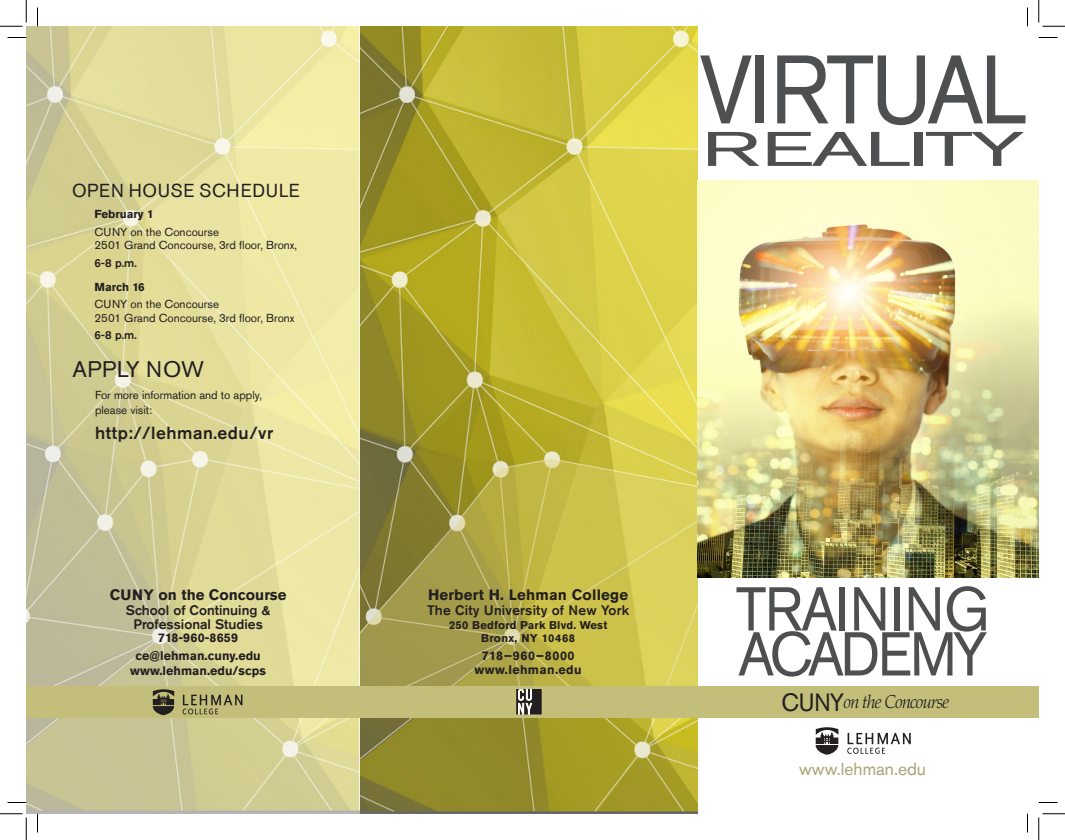
<style>
.page{position:relative;width:1065px;height:840px;background:#fff}
.page>*{position:absolute;margin:0;border:0;box-sizing:border-box;transform-origin:0 0}
.Paragraph_Style_2{font:96.25px "Akzidenz Grotesk Std";letter-spacing:-.035em;color:#4e4f50;scale:.92 1}
.Paragraph_Style_2-2{font:61.25px/45px "Akzidenz Grotesk Std";letter-spacing:-.025em;color:#4e4f50;scale:.92 1}
.Paragraph_Style_2-3{font:48.12px "Akzidenz Grotesk Std";letter-spacing:-.035em;color:#4e4f50;scale:1.84 1}
.A-hed{font:22.5px "Akzidenz Grotesk Std";letter-spacing:.025em;color:#231f20}
.Paragraph_Style_2-4{font:italic 300 18.75px "Palatino LT Std";letter-spacing:-.04em;color:#231f20;scale:.92 1}
.A-hed-2{font:18.75px "Akzidenz Grotesk Std";letter-spacing:.035em;color:#231f20;scale:.96 1}
.a-body{font:500 17.5px "Akzidenz Grotesk Std";letter-spacing:.03em;color:#231f20}
.t1{font:17.5px "Akzidenz Grotesk Std";color:#aba376}
.b-hed{font:700 15px "Akzidenz Grotesk Std";letter-spacing:.015em;color:#231f20}
.b-hed-2{font:500 13.75px/13.8px "Akzidenz Grotesk Std";color:#231f20;text-align:center}
.b-hed-3{font:700 12.5px "Akzidenz Grotesk Std";color:#231f20}
.b-hed-4{font:700 12.5px "Akzidenz Grotesk Std";letter-spacing:.03em;color:#231f20}
.b-hed-5{font:700 12.5px "Akzidenz Grotesk Std";letter-spacing:.02em;color:#231f20}
.a-body-2{font:11.5px "Akzidenz Grotesk Std";color:#231f20}
.a-body-3{font:700 11.5px "Akzidenz Grotesk Std";color:#231f20}
.a-body-4{font:500 11.5px "Akzidenz Grotesk Std";color:#231f20}
.t2{font:700 11.25px/13.8px "Akzidenz Grotesk Std";letter-spacing:.015em;color:#231f20;text-align:center}
.s1{font-family:"Akzidenz Grotesk Std";font-weight:400;font-style:normal;font-size:25px}
</style>
<div class="page">
<img style="left:26px;top:26px;width:672px;height:788px">
<svg style="left:360px;top:459px;width:338px;height:228px;background:#b7ae4b"></svg>
<svg style="left:847px;top:733px;width:64px;height:21px"></svg>
<svg style="left:816px;top:727px;width:22px;height:28px"></svg>
<img style="left:698px;top:180px;width:341px;height:398px">
<div style="left:26px;top:687px;width:1013px;height:31px;background:#c3bf7b"></div>
<svg style="left:516px;top:689px;width:26px;height:25px"></svg>
<svg style="left:183px;top:695px;width:59px;height:19px"></svg>
<svg style="left:153px;top:689px;width:21px;height:26px"></svg>
<svg style="left:8px;top:37px;width:18px;height:1px"></svg>
<svg style="left:1039px;top:37px;width:19px;height:1px"></svg>
<svg style="left:8px;top:802px;width:18px;height:1px"></svg>
<svg style="left:1039px;top:802px;width:19px;height:1px"></svg>
<svg style="left:37px;top:8px;width:1px;height:18px"></svg>
<svg style="left:37px;top:814px;width:1px;height:18px"></svg>
<svg style="left:1027px;top:8px;width:1px;height:18px"></svg>
<svg style="left:1027px;top:814px;width:1px;height:18px"></svg>
<svg style="left:0;top:0;width:27px;height:27px"></svg>
<svg style="left:0;top:814px;width:27px;height:26px"></svg>
<svg style="left:1039px;top:0;width:26px;height:27px"></svg>
<svg style="left:1039px;top:814px;width:26px;height:26px"></svg>
<p class="A-hed-2" style="left:72px;top:179px;width:239px">OPEN HOUSE SCHEDULE</p>
<p class="a-body-3" style="left:94px;top:207px;width:61px">February 1</p>
<p class="a-body-2" style="left:94px;top:225px;width:126px">CUNY on the Concourse</p>
<p class="a-body-2" style="left:94px;top:239px;width:204px">2501 Grand Concourse, 3rd floor, Bronx,</p>
<p class="a-body-4" style="left:94px;top:256px;width:44px">6-8 p.m.</p>
<p class="a-body-3" style="left:94px;top:280px;width:52px">March 16</p>
<p class="a-body-2" style="left:94px;top:297px;width:126px">CUNY on the Concourse</p>
<p class="a-body-2" style="left:94px;top:311px;width:202px">2501 Grand Concourse, 3rd floor, Bronx</p>
<p class="a-body-4" style="left:94px;top:328px;width:44px">6-8 p.m.</p>
<p class="A-hed" style="left:72px;top:356px;width:133px">APPLY NOW</p>
<p class="a-body-2" style="left:95px;top:388px;width:168px">For more information and to apply,</p>
<p class="a-body-2" style="left:95px;top:403px;width:59px">please visit:</p>
<p class="a-body" style="left:95px;top:422px;width:180px">http://lehman.edu/vr</p>
<p class="b-hed" style="left:110px;top:586px;width:178px">CUNY on the Concourse</p>
<p class="b-hed-2" style="left:126px;top:603px;width:146px">School of Continuing &amp;<br>Professional Studies</p>
<p class="b-hed-5" style="left:158px;top:631px;width:82px">718-960-8659</p>
<p class="b-hed-3" style="left:135px;top:648px;width:127px">ce@lehman.cuny.edu</p>
<p class="b-hed-3" style="left:130px;top:663px;width:137px">www.lehman.edu/scps</p>
<p class="Paragraph_Style_2" style="left:699px;top:33px;width:358px">VIRTUAL</p>
<p class="Paragraph_Style_2-3" style="left:701px;top:121px;width:178px">REALITY</p>
<p class="b-hed" style="left:428px;top:586px;width:202px">Herbert H. Lehman College</p>
<p class="b-hed-2" style="left:427px;top:603px;width:204px">The City University of New York</p>
<p class="t2" style="left:449px;top:618px;width:160px">250 Bedford Park Blvd. West<br>Bronx, NY 10468</p>
<p class="b-hed-4" style="left:482px;top:648px;width:94px">718−960−8000</p>
<p class="b-hed-4" style="left:475px;top:662px;width:109px">www.lehman.edu</p>
<p class="Paragraph_Style_2-2" style="left:736px;top:586px;width:277px">TRAINING<br>ACADEMY</p>
<p class="Paragraph_Style_2-4" style="left:782px;top:691px;width:184px"><span class="s1">CUNY</span>on the Concourse</p>
<p class="t1" style="left:799px;top:758px;width:128px">www.lehman.edu</p>
</div>
